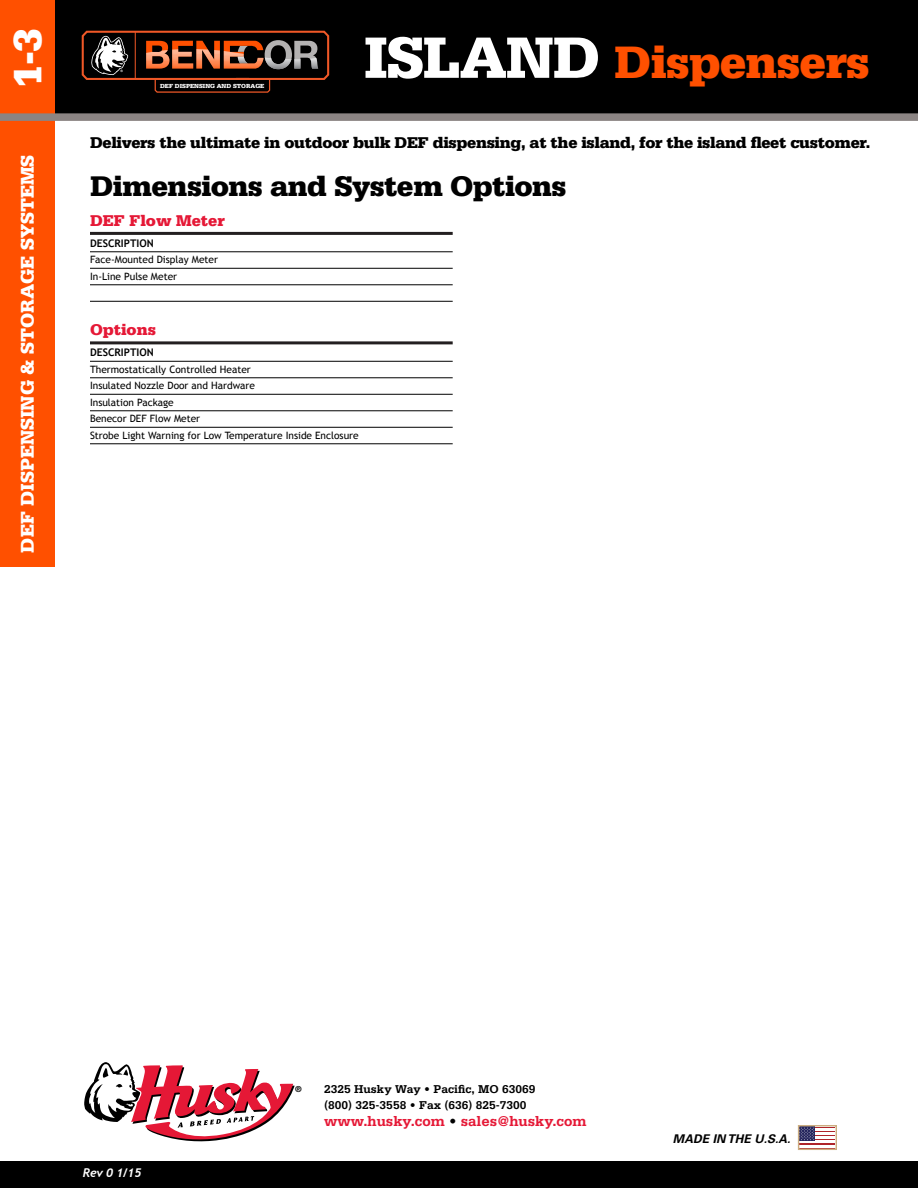
<style>
.page{position:relative;width:918px;height:1188px;background:#fff}
.page>*{position:absolute;margin:0;border:0;box-sizing:border-box;transform-origin:0 0}
.t1{font:900 48px "Serifa";letter-spacing:-.02em;color:#ff5000}
.t2{font:900 42px "Serifa";color:#fff}
.t3{font:900 30px "Serifa";letter-spacing:-.02em;color:#000}
.t4{font:900 19.5px "Serifa";color:#fff}
.t5{font:900 16.5px "Serifa";letter-spacing:-.02em;color:#000}
.tablehead_-_Red{font:900 16.5px "Serifa";color:#e51836}
.t6{font:700 15px "Serifa";color:#e51836}
.t7{font:700 12px/16.5px "Serifa";color:#000}
.t8{font:italic 700 12px "Univers";letter-spacing:.01em;color:#000}
.Revision{font:italic 700 12px "Trebuchet";color:#fff}
.table1_Head_-_Black{font:700 10.5px "Trebuchet MS";color:#000}
.table_1{font:10.2px "Trebuchet MS";color:#000}
.t9{font:700 9.15px "Serifa";color:#000}
.t10{font:900 6.15px "Serifa";color:#fff}
.s1{font-size:61.5px;color:#fff}
.s2{color:#000}
</style>
<div class="page">
<div style="left:0;top:1161px;width:918px;height:27px;background:#000"></div>
<hr style="left:90px;top:232px;width:363px;height:3px;background:#231f20">
<hr style="left:90px;top:251px;width:363px;height:1px;background:#000">
<hr style="left:90px;top:268px;width:363px;height:1px;background:#000">
<hr style="left:90px;top:284px;width:363px;height:1px;background:#000">
<hr style="left:90px;top:301px;width:363px;height:1px;background:#000">
<hr style="left:90px;top:341px;width:363px;height:3px;background:#231f20">
<hr style="left:90px;top:361px;width:363px;height:1px;background:#000">
<hr style="left:90px;top:377px;width:363px;height:1px;background:#000">
<hr style="left:90px;top:394px;width:363px;height:1px;background:#000">
<hr style="left:90px;top:410px;width:363px;height:1px;background:#000">
<hr style="left:90px;top:427px;width:363px;height:1px;background:#000">
<hr style="left:90px;top:443px;width:363px;height:1px;background:#000">
<div style="left:54px;top:0;width:864px;height:113px;background:#000"></div>
<div style="left:0;top:113px;width:54px;height:454px;background:#ff5000"></div>
<div style="left:0;top:0;width:54px;height:117px;background:#ff5000"></div>
<div style="left:0;top:113px;width:918px;height:8px;background:#8b8483"></div>
<svg style="left:800px;top:1127px;width:35px;height:18px"></svg>
<hr style="left:799px;top:1129px;width:36px;height:2px;background:#fff">
<hr style="left:799px;top:1133px;width:36px;height:2px;background:#fff">
<hr style="left:799px;top:1137px;width:36px;height:2px;background:#fff">
<hr style="left:799px;top:1141px;width:36px;height:2px;background:#fff">
<div style="left:799px;top:1127px;width:16px;height:14px;background:#24255d"></div>
<svg style="left:800px;top:1128px;width:14px;height:12px"></svg>
<div style="left:798px;top:1125px;width:39px;height:25px;border:1px solid #ccad81"></div>
<svg style="left:84px;top:1062px;width:211px;height:80px"></svg>
<svg style="left:81px;top:30px;width:249px;height:63px;background:#492b1f"></svg>
<p class="t2" style="left:3px;top:88px;width:61px;rotate:-90deg">1-3</p>
<p class="t4" style="left:16px;top:553px;width:399px;rotate:-90deg">DEF DISPENSING &amp; STORAGE SYSTEMS</p>
<p class="t4" style="left:40px;top:162px;width:264px;rotate:90deg">CONVENTIONAL FUELING</p>
<p class="t10" style="left:160px;top:82px;width:106px">DEF DISPENSING AND STORAGE</p>
<p class="t1" style="left:364px;top:34px;width:507px"><span class="s1">ISLAND</span> Dispensers</p>
<p class="t5" style="left:90px;top:133px;width:782px">Delivers the ultimate in outdoor bulk DEF dispensing, at the island, for the island fleet customer.</p>
<p class="t3" style="left:90px;top:168px;width:478px">Dimensions and System Options</p>
<p class="tablehead_-_Red" style="left:90px;top:211px;width:136px">DEF Flow Meter</p>
<p class="table1_Head_-_Black" style="left:90px;top:237px;width:65px">DESCRIPTION</p>
<p class="table_1" style="left:90px;top:254px;width:130px">Face-Mounted Display Meter</p>
<p class="table_1" style="left:90px;top:270px;width:89px">In-Line Pulse Meter</p>
<p class="tablehead_-_Red" style="left:90px;top:320px;width:67px">Options</p>
<p class="table1_Head_-_Black" style="left:90px;top:346px;width:65px">DESCRIPTION</p>
<p class="table_1" style="left:90px;top:363px;width:162px">Thermostatically Controlled Heater</p>
<p class="table_1" style="left:90px;top:380px;width:166px">Insulated Nozzle Door and Hardware</p>
<p class="table_1" style="left:90px;top:396px;width:85px">Insulation Package</p>
<p class="table_1" style="left:90px;top:413px;width:112px">Benecor DEF Flow Meter</p>
<p class="table_1" style="left:90px;top:429px;width:270px">Strobe Light Warning for Low Temperature Inside Enclosure</p>
<p class="Revision" style="left:83px;top:1165px;width:60px">Rev 0 1/15</p>
<p class="t9" style="left:295px;top:1084px;width:9px">®</p>
<p class="t7" style="left:324px;top:1080px;width:213px">2325 Husky Way • Pacific, MO 63069 (800) 325-3558 • Fax (636) 825-7300</p>
<p class="t6" style="left:324px;top:1112px;width:264px">www.husky.com <span class="s2">•</span> sales@husky.com</p>
<p class="t8" style="left:673px;top:1132px;width:119px">MADE IN THE U.S.A.</p>
</div>
